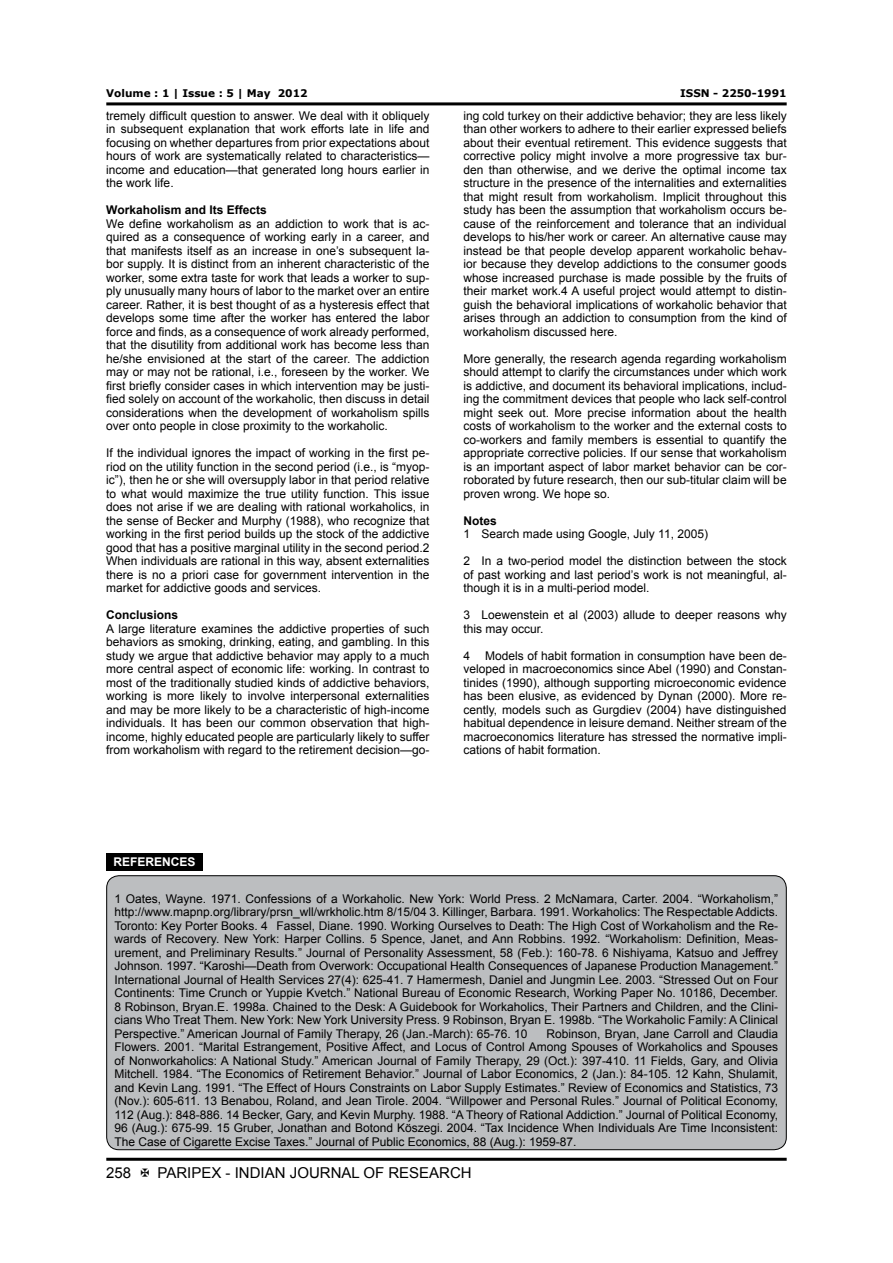
<style>
.page{position:relative;width:893px;height:1263px;background:#fff}
.page>*{position:absolute;margin:0;border:0;box-sizing:border-box;transform-origin:0 0}
.t1{font:15px "Arial";color:#000}
.t2{font:12px/13.5px "Arial";color:#000;text-align:justify}
.t3{font:700 12px "Arial";color:#000}
.t4{font:700 12px "Arial";color:#fff}
.t5{font:700 10.5px "Verdana";color:#000}
</style>
<div class="page">
<hr style="left:106px;top:102px;width:681px;height:3px;background:#000">
<hr style="left:106px;top:1158px;width:681px;height:3px;background:#000">
<div style="left:106px;top:853px;width:96px;height:17px;background:#000"></div>
<div style="left:107px;top:876px;width:679px;height:274px;background:#bcbec0;border-radius:12px"></div>
<p class="t5" style="left:106px;top:89px;width:203px">Volume : 1 | Issue : 5 | May 2012</p>
<p class="t5" style="left:680px;top:89px;width:108px">ISSN - 2250-1991</p>
<p class="t2" style="left:106px;top:109px;width:325px">tremely difficult question to answer. We deal with it obliquely in subsequent explanation that work efforts late in life and focusing on whether departures from prior expectations about hours of work are systematically related to characteristics— income and education—that generated long hours earlier in the work life.</p>
<p class="t3" style="left:106px;top:206px;width:162px">Workaholism and Its Effects</p>
<p class="t2" style="left:106px;top:217px;width:325px">We define workaholism as an addiction to work that is ac&shy;quired as a consequence of working early in a career, and that manifests itself as an increase in one’s subsequent la&shy;bor supply. It is distinct from an inherent characteristic of the worker, some extra taste for work that leads a worker to sup&shy;ply unusually many hours of labor to the market over an entire career. Rather, it is best thought of as a hysteresis effect that develops some time after the worker has entered the labor force and finds, as a consequence of work already performed, that the disutility from additional work has become less than he/she envisioned at the start of the career. The addiction may or may not be rational, i.e., foreseen by the worker. We first briefly consider cases in which intervention may be justi&shy;fied solely on account of the workaholic, then discuss in detail considerations when the development of workaholism spills over onto people in close proximity to the workaholic.</p>
<p class="t2" style="left:106px;top:446px;width:325px">If the individual ignores the impact of working in the first pe&shy;riod on the utility function in the second period (i.e., is “myop&shy;ic”), then he or she will oversupply labor in that period relative to what would maximize the true utility function. This issue does not arise if we are dealing with rational workaholics, in the sense of Becker and Murphy (1988), who recognize that working in the first period builds up the stock of the addictive good that has a positive marginal utility in the second period.2<br>When individuals are rational in this way, absent externalities there is no a priori case for government intervention in the market for addictive goods and services.</p>
<p class="t3" style="left:106px;top:611px;width:74px">Conclusions</p>
<p class="t2" style="left:106px;top:623px;width:325px">A large literature examines the addictive properties of such behaviors as smoking, drinking, eating, and gambling. In this study we argue that addictive behavior may apply to a much more central aspect of economic life: working. In contrast to most of the traditionally studied kinds of addictive behaviors, working is more likely to involve interpersonal externalities and may be more likely to be a characteristic of high-income individuals. It has been our common observation that high&shy;income, highly educated people are particularly likely to suffer from workaholism with regard to the retirement decision—go-</p>
<p class="t2" style="left:463px;top:110px;width:325px">ing cold turkey on their addictive behavior; they are less likely than other workers to adhere to their earlier expressed beliefs about their eventual retirement. This evidence suggests that corrective policy might involve a more progressive tax bur&shy;den than otherwise, and we derive the optimal income tax structure in the presence of the internalities and externalities that might result from workaholism. Implicit throughout this study has been the assumption that workaholism occurs be&shy;cause of the reinforcement and tolerance that an individual develops to his/her work or career. An alternative cause may instead be that people develop apparent workaholic behav&shy;ior because they develop addictions to the consumer goods whose increased purchase is made possible by the fruits of their market work.4 A useful project would attempt to distin&shy;guish the behavioral implications of workaholic behavior that arises through an addiction to consumption from the kind of workaholism discussed here.</p>
<p class="t2" style="left:463px;top:353px;width:325px">More generally, the research agenda regarding workaholism should attempt to clarify the circumstances under which work is addictive, and document its behavioral implications, includ&shy;ing the commitment devices that people who lack self-control might seek out. More precise information about the health costs of workaholism to the worker and the external costs to co-workers and family members is essential to quantify the appropriate corrective policies. If our sense that workaholism is an important aspect of labor market behavior can be cor&shy;roborated by future research, then our sub-titular claim will be proven wrong. We hope so.</p>
<p class="t3" style="left:463px;top:516px;width:35px">Notes</p>
<p class="t2" style="left:463px;top:528px;width:246px">1 Search made using Google, July 11, 2005)</p>
<p class="t2" style="left:463px;top:555px;width:325px">2 In a two-period model the distinction between the stock of past working and last period’s work is not meaningful, al&shy;though it is in a multi-period model.</p>
<p class="t2" style="left:463px;top:609px;width:325px">3 Loewenstein et al (2003) allude to deeper reasons why this may occur.</p>
<p class="t2" style="left:463px;top:650px;width:325px">4 Models of habit formation in consumption have been de&shy;veloped in macroeconomics since Abel (1990) and Constan&shy;tinides (1990), although supporting microeconomic evidence has been elusive, as evidenced by Dynan (2000). More re&shy;cently, models such as Gurgdiev (2004) have distinguished habitual dependence in leisure demand. Neither stream of the macroeconomics literature has stressed the normative impli&shy;cations of habit formation.</p>
<p class="t4" style="left:113px;top:857px;width:84px">REFERENCES</p>
<p class="t2" style="left:115px;top:893px;width:665px">1 Oates, Wayne. 1971. Confessions of a Workaholic. New York: World Press. 2 McNamara, Carter. 2004. “Workaholism,” http://www.mapnp.org/library/prsn_wll/wrkholic.htm 8/15/04 3. Killinger, Barbara. 1991. Workaholics: The Respectable Addicts.<br>Toronto: Key Porter Books. 4 Fassel, Diane. 1990. Working Ourselves to Death: The High Cost of Workaholism and the Re&shy;wards of Recovery. New York: Harper Collins. 5 Spence, Janet, and Ann Robbins. 1992. “Workaholism: Definition, Meas&shy;urement, and Preliminary Results.” Journal of Personality Assessment, 58 (Feb.): 160-78. 6 Nishiyama, Katsuo and Jeffrey Johnson. 1997. “Karoshi—Death from Overwork: Occupational Health Consequences of Japanese Production Management.” International Journal of Health Services 27(4): 625-41. 7 Hamermesh, Daniel and Jungmin Lee. 2003. “Stressed Out on Four Continents: Time Crunch or Yuppie Kvetch.” National Bureau of Economic Research, Working Paper No. 10186, December.<br>8 Robinson, Bryan.E. 1998a. Chained to the Desk: A Guidebook for Workaholics, Their Partners and Children, and the Clini&shy;cians Who Treat Them. New York: New York University Press. 9 Robinson, Bryan E. 1998b. “The Workaholic Family: A Clinical Perspective.” American Journal of Family Therapy, 26 (Jan.-March): 65-76. 10</p>
<p class="t2" style="left:115px;top:1028px;width:665px;text-indent:432px">Robinson, Bryan, Jane Carroll and Claudia Flowers. 2001. “Marital Estrangement, Positive Affect, and Locus of Control Among Spouses of Workaholics and Spouses of Nonworkaholics: A National Study.” American Journal of Family Therapy, 29 (Oct.): 397-410. 11 Fields, Gary, and Olivia Mitchell. 1984. “The Economics of Retirement Behavior.” Journal of Labor Economics, 2 (Jan.): 84-105. 12 Kahn, Shulamit, and Kevin Lang. 1991. “The Effect of Hours Constraints on Labor Supply Estimates.” Review of Economics and Statistics, 73 (Nov.): 605-611. 13 Benabou, Roland, and Jean Tirole. 2004. “Willpower and Personal Rules.” Journal of Political Economy, 112 (Aug.): 848-886. 14 Becker, Gary, and Kevin Murphy. 1988. “A Theory of Rational Addiction.” Journal of Political Economy, 96 (Aug.): 675-99. 15 Gruber, Jonathan and Botond Köszegi. 2004. “Tax Incidence When Individuals Are Time Inconsistent:<br>The Case of Cigarette Excise Taxes.” Journal of Public Economics, 88 (Aug.): 1959-87.</p>
<p class="t1" style="left:106px;top:1166px;width:27px">258</p>
<p class="t1" style="left:158px;top:1166px;width:316px">PARIPEX - INDIAN JOURNAL OF RESEARCH</p>
</div>
